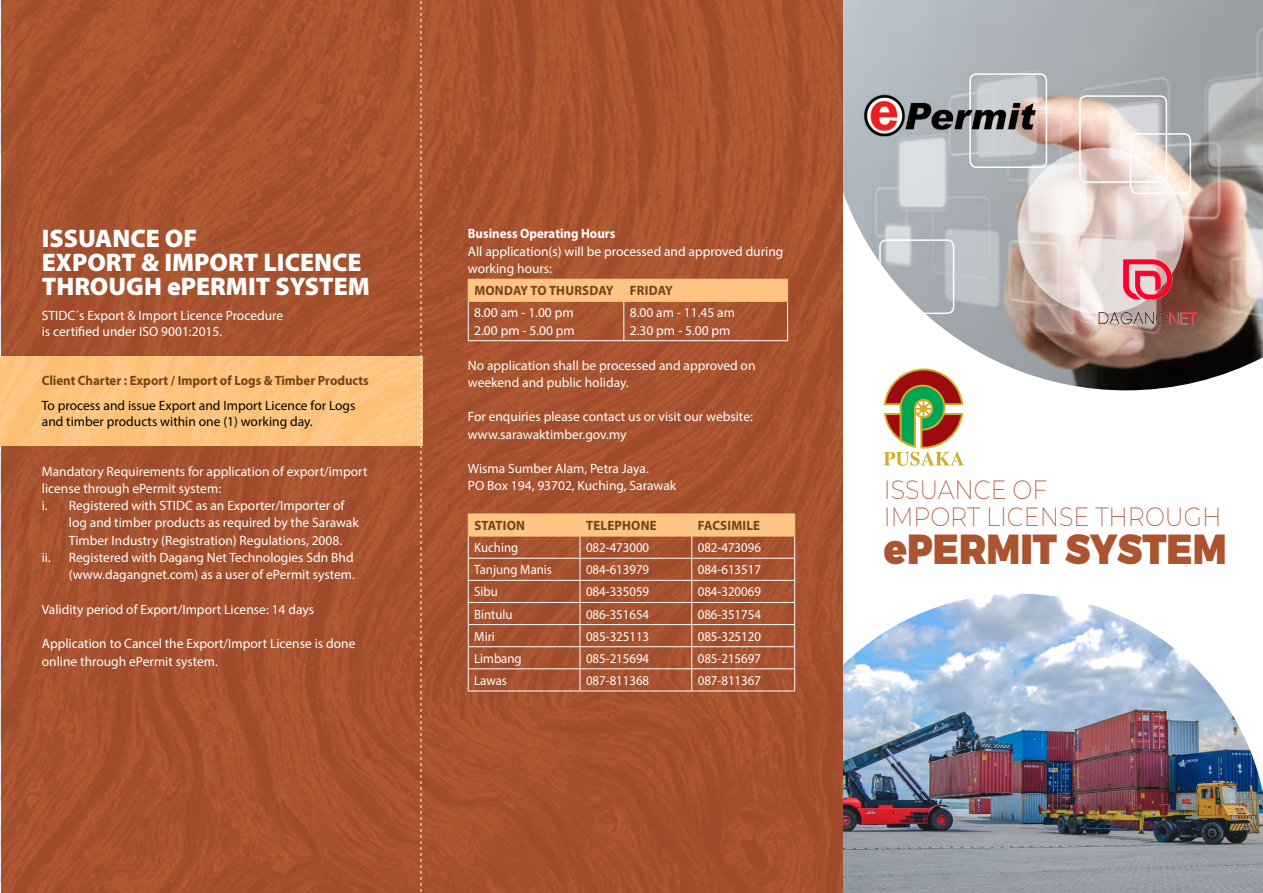
<style>
.page{position:relative;width:1263px;height:893px;background:#fff}
.page>*{position:absolute;margin:0;border:0;box-sizing:border-box;transform-origin:0 0}
.t1{font:900 42px "Montserrat";color:#ac5430;scale:.9 1}
.t2{font:200 26.4px/27px "Montserrat";color:#ac5430;scale:.9 1}
.t3{font:900 25.5px/24px "Myriad Pro";color:#fff}
.t4{font:13.5px/17.2px "Myriad Pro";color:#fff}
.t5{font:13.5px "Myriad Pro";color:#fff;scale:.95 1}
.t6{font:13.5px/16.2px "Myriad Pro";color:#000}
.t7{font:700 13.5px "Myriad Pro";color:#744319;scale:.95 1}
.t8{font:700 13.5px "Myriad Pro";color:#fff;scale:.95 1}
.t9{font:700 13.5px "Myriad Pro";letter-spacing:.02em;color:#744319;scale:.95 1}
</style>
<div class="page">
<img style="left:843px;top:594px;width:420px;height:299px">
<img style="left:843px;top:0;width:420px;height:390px">
<img style="left:862px;top:94px;width:175px;height:44px">
<svg style="left:1018px;top:148px;width:166px;height:166px;background:#e9dbd7"></svg>
<div style="left:969px;top:73px;width:78px;height:95px;border:2px solid #fff;border-radius:6px"></div>
<div style="left:1079px;top:95px;width:88px;height:88px;border:2px solid #fff;border-radius:6px"></div>
<div style="left:1130px;top:133px;width:61px;height:61px;border:2px solid #fff;border-radius:6px"></div>
<div style="left:879px;top:239px;width:75px;height:75px;border:2px solid #fff;border-radius:6px"></div>
<img style="left:1084px;top:231px;width:125px;height:125px">
<div style="left:1px;top:0;width:842px;height:893px;background:#a7522f"></div>
<img style="left:0;top:356px;width:421px;height:89px">
<svg style="left:421px;top:0;width:1px;height:893px"></svg>
<svg style="left:883px;top:368px;width:81px;height:236px"></svg>
<hr style="left:468px;top:302px;width:1px;height:38px;background:#fff">
<hr style="left:623px;top:302px;width:1px;height:38px;background:#fff">
<hr style="left:787px;top:302px;width:1px;height:38px;background:#fff">
<hr style="left:468px;top:340px;width:156px;height:1px;background:#fff">
<hr style="left:624px;top:340px;width:164px;height:1px;background:#fff">
<hr style="left:468px;top:301px;width:156px;height:1px;background:#fdc581">
<div style="left:468px;top:279px;width:320px;height:22px;background:#fdc581"></div>
<hr style="left:624px;top:301px;width:164px;height:1px;background:#fdc581">
<hr style="left:468px;top:691px;width:112px;height:1px;background:#fff">
<hr style="left:580px;top:691px;width:112px;height:1px;background:#fff">
<hr style="left:692px;top:691px;width:103px;height:1px;background:#fff">
<svg style="left:468px;top:514px;width:327px;height:177px;background:#b56742"></svg>
<hr style="left:692px;top:536px;width:103px;height:1px;background:#fdc581">
<h3 class="t3" style="left:42px;top:225px;width:329px">ISSUANCE OF<br>EXPORT &amp; IMPORT LICENCE<br>THROUGH ePERMIT SYSTEM</h3>
<p class="t4" style="left:42px;top:307px;width:243px;line-height:16.2px">STIDC´s Export &amp; Import Licence Procedure is certified under ISO 9001:2015.</p>
<p class="t7" style="left:42px;top:371px;width:346px">Client Charter : Export / Import of Logs &amp; Timber Products</p>
<p class="t6" style="left:42px;top:397px;width:315px">To process and issue Export and Import Licence for Logs and timber products within one (1) working day.</p>
<p class="t4" style="left:42px;top:462px;width:327px">Mandatory Requirements for application of export/import license through ePermit system:<br>i. Registered with STIDC as an Exporter/Importer of</p>
<p class="t4" style="left:69px;top:514px;width:291px">log and timber products as required by the Sarawak</p>
<p class="t4" style="left:69px;top:531px;width:275px">Timber Industry (Registration) Regulations, 2008.</p>
<p class="t4" style="left:42px;top:549px;width:313px">ii. Registered with Dagang Net Technologies Sdn Bhd</p>
<p class="t4" style="left:69px;top:566px;width:288px">(www.dagangnet.com) as a user of ePermit system.</p>
<p class="t4" style="left:42px;top:600px;width:274px">Validity period of Export/Import License: 14 days</p>
<p class="t4" style="left:42px;top:635px;width:315px">Application to Cancel the Export/Import License is done online through ePermit system.</p>
<p class="t8" style="left:468px;top:225px;width:157px">Business Operating Hours</p>
<p class="t4" style="left:468px;top:242px;width:317px">All application(s) will be processed and approved during working hours:</p>
<p class="t9" style="left:474px;top:282px;width:210px">Monday to Thursday Friday</p>
<p class="t4" style="left:474px;top:304px;width:102px">8.00 am - 1.00 pm<br>2.00 pm - 5.00 pm</p>
<p class="t4" style="left:630px;top:304px;width:107px">8.00 am - 11.45 am<br>2.30 pm - 5.00 pm</p>
<p class="t4" style="left:468px;top:356px;width:289px">No application shall be processed and approved on weekend and public holiday.</p>
<p class="t4" style="left:468px;top:408px;width:286px">For enquiries please contact us or visit our website: www.sarawaktimber.gov.my</p>
<p class="t4" style="left:468px;top:460px;width:210px">Wisma Sumber Alam, Petra Jaya.<br>PO Box 194, 93702, Kuching, Sarawak</p>
<p class="t7" style="left:474px;top:517px;width:55px">Statio n</p>
<p class="t7" style="left:586px;top:517px;width:17px">Telepho</p>
<p class="t7" style="left:641px;top:517px;width:17px">ne</p>
<p class="t7" style="left:698px;top:517px;width:39px">Facsimile</p>
<p class="t5" style="left:474px;top:539px;width:48px">Kuching</p>
<p class="t5" style="left:586px;top:539px;width:68px">082-473000</p>
<p class="t5" style="left:698px;top:539px;width:68px">082-473096</p>
<p class="t5" style="left:474px;top:561px;width:83px">Tanjung Manis</p>
<p class="t5" style="left:586px;top:561px;width:68px">084-613979</p>
<p class="t5" style="left:698px;top:561px;width:68px">084-613517</p>
<p class="t5" style="left:474px;top:584px;width:26px">Sibu</p>
<p class="t5" style="left:586px;top:584px;width:68px">084-335059</p>
<p class="t5" style="left:698px;top:584px;width:68px">084-320069</p>
<p class="t5" style="left:474px;top:606px;width:42px">Bintulu</p>
<p class="t5" style="left:586px;top:606px;width:68px">086-351654</p>
<p class="t5" style="left:698px;top:606px;width:68px">086-351754</p>
<p class="t5" style="left:474px;top:628px;width:23px">Miri</p>
<p class="t5" style="left:586px;top:628px;width:68px">085-325113</p>
<p class="t5" style="left:698px;top:628px;width:68px">085-325120</p>
<p class="t5" style="left:474px;top:650px;width:52px">Limbang</p>
<p class="t5" style="left:586px;top:650px;width:68px">085-215694</p>
<p class="t5" style="left:698px;top:650px;width:68px">085-215697</p>
<p class="t5" style="left:474px;top:672px;width:36px">Lawas</p>
<p class="t5" style="left:586px;top:672px;width:68px">087-811368</p>
<p class="t5" style="left:698px;top:672px;width:68px">087-811367</p>
<h2 class="t2" style="left:884px;top:475px;width:377px">ISSUANCE OF<br>IMPORT LICENSE THROUGH</h2>
<h1 class="t1" style="left:884px;top:523px;width:382px">ePERMIT SYSTEM</h1>
</div>
